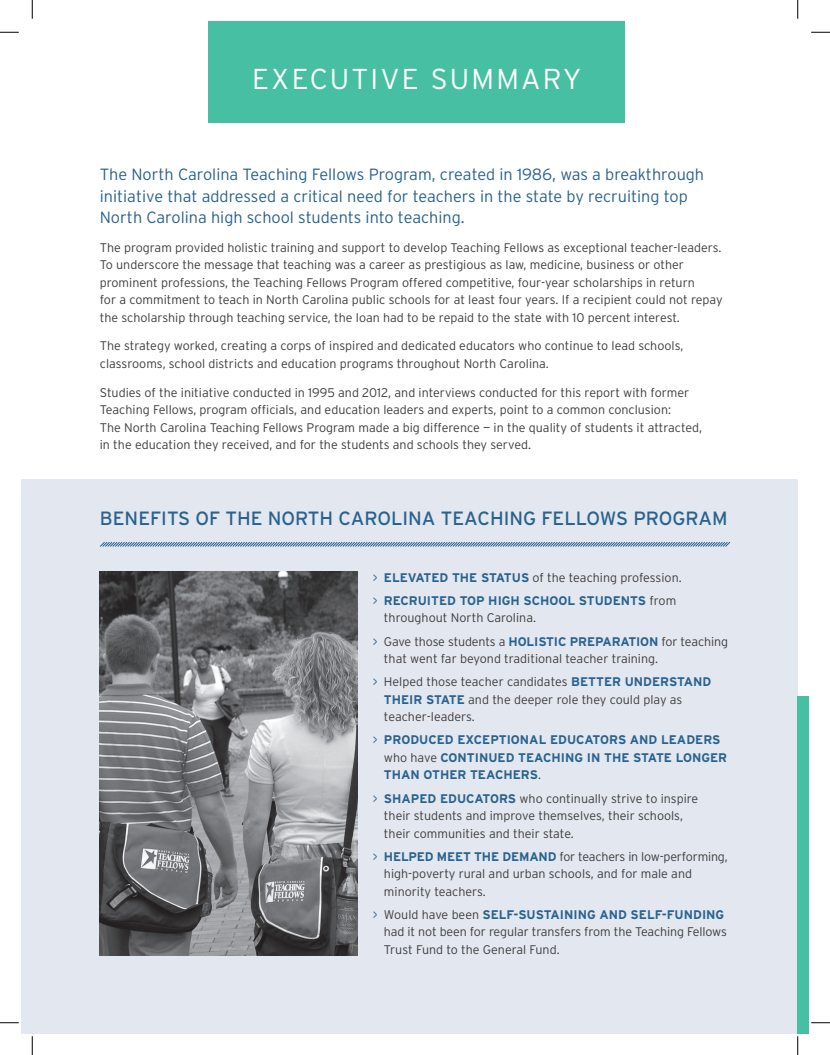
<style>
.page{position:relative;width:830px;height:1055px;background:#fff}
.page>*{position:absolute;margin:0;border:0;box-sizing:border-box;transform-origin:0 0}
.t1{font:300 28.75px "Interstate";color:#fff}
.t2{font:19.25px "Interstate";color:#28628f}
.t3{font:300 16.25px/21.2px "Interstate";color:#28628f}
.t4{font:300 12.5px/17.5px "Interstate";color:#3e3e3f}
.t5{font:700 12.5px/17.5px "Interstate";color:#28628f}
.s1{font-weight:300}
.s2{font-weight:300;color:#3e3e3f}
.s3{color:#28628f}
.s4{font-weight:700;color:#28628f}
</style>
<div class="page">
<div style="left:21px;top:480px;width:776px;height:553px;background:#e3e7ef"></div>
<div style="left:209px;top:21px;width:416px;height:101px;background:#47bfa2"></div>
<img style="left:100px;top:572px;width:257px;height:383px">
<svg style="left:100px;top:542px;width:631px;height:5px;background:#87a6c0"></svg>
<div style="left:797px;top:696px;width:11px;height:337px;background:#47bfa2"></div>
<svg style="left:0;top:31px;width:19px;height:2px"></svg>
<svg style="left:811px;top:31px;width:18px;height:2px"></svg>
<svg style="left:0;top:1022px;width:19px;height:1px"></svg>
<svg style="left:811px;top:1022px;width:18px;height:1px"></svg>
<svg style="left:31px;top:0;width:2px;height:19px"></svg>
<svg style="left:31px;top:1036px;width:2px;height:18px"></svg>
<svg style="left:797px;top:0;width:1px;height:19px"></svg>
<svg style="left:797px;top:1036px;width:1px;height:18px"></svg>
<h1 class="t1" style="left:252px;top:61px;width:58px">Executive</h1>
<h1 class="t1" style="left:430px;top:61px;width:23px">summar</h1>
<h1 class="t1" style="left:562px;top:61px;width:20px">y</h1>
<h3 class="t3" style="left:100px;top:164px;width:606px">The North Carolina Teaching Fellows Program, created in 1986, was a breakthrough initiative that addressed a critical need for teachers in the state by recruiting top<br>North Carolina high school students into teaching.</h3>
<p class="t4" style="left:100px;top:238px;width:624px">The program provided holistic training and support to develop Teaching Fellows as exceptional teacher-leaders.<br>To underscore the message that teaching was a career as prestigious as law, medicine, business or other prominent professions, the Teaching Fellows Program offered competitive, four-year scholarships in return<br>for a commitment to teach in North Carolina public schools for at least four years. If a recipient could not repay the scholarship through teaching service, the loan had to be repaid to the state with 10 percent interest.</p>
<p class="t4" style="left:100px;top:337px;width:585px">The strategy worked, creating a corps of inspired and dedicated educators who continue to lead schools, classrooms, school districts and education programs throughout North Carolina.</p>
<p class="t4" style="left:100px;top:383px;width:604px">Studies of the initiative conducted in 1995 and 2012, and interviews conducted for this report with former Teaching Fellows, program officials, and education leaders and experts, point to a common conclusion:<br>The North Carolina Teaching Fellows Program made a big difference — in the quality of students it attracted, in the education they received, and for the students and schools they served.</p>
<h2 class="t2" style="left:100px;top:506px;width:629px">BENEFITS OF THE NORTH CAROLINA TEACHING FELLOWS PROGRAM</h2>
<p class="t5" style="left:372px;top:565px;width:310px;line-height:23.1px"><span class="s1">&gt;</span> ELEVATED THE STATUS <span class="s2">of the teaching profession. </span><span class="s1">&gt;</span> RECRUITED TOP HIGH SCHOOL STUDENTS <span class="s2">from</span></p>
<p class="t4" style="left:372px;top:606px;width:357px;line-height:23.1px;text-indent:11px">throughout North Carolina.<br><span class="s3">&gt;</span> Gave those students a <span class="s4">HOLISTIC PREPARATION</span> for teaching</p>
<p class="t4" style="left:372px;top:647px;width:340px;line-height:23.1px;text-indent:11px">that went far beyond traditional teacher training.<br><span class="s3">&gt;</span> Helped those teacher candidates <span class="s4">BETTER UN DERSTAN D</span></p>
<p class="t4" style="left:384px;top:690px;width:300px"><span class="s4">THEIR STATE</span> and the deeper role they could play as teacher-leaders.</p>
<p class="t5" style="left:384px;top:731px;width:345px;text-indent:-11px"><span class="s1">&gt;</span> PRODUCED EXCEPTIONAL EDUCATORS AN D LEADERS <span class="s2">who have</span> CONTIN UED TEACHING IN THE STATE LONGER<br>THAN OTHER TEACHERS<span class="s2">.</span></p>
<p class="t4" style="left:384px;top:789px;width:316px;text-indent:-11px"><span class="s3">&gt;</span> <span class="s4">SHAPED EDUCATORS</span> who continually strive to inspire their students and improve themselves, their schools, their communities and their state.</p>
<p class="t4" style="left:384px;top:847px;width:345px;text-indent:-11px"><span class="s3">&gt;</span> <span class="s4">H ELPED MEET THE DEMAN D</span> for teachers in low-performing, high-poverty rural and urban schools, and for male and minority teachers.</p>
<p class="t4" style="left:384px;top:905px;width:344px;text-indent:-11px"><span class="s3">&gt;</span> Would have been <span class="s4">SELF-SUSTAIN ING AN D SELF-FUN DING </span>had it not been for regular transfers from the Teaching Fellows<br>Trust Fund to the General Fund.</p>
</div>
